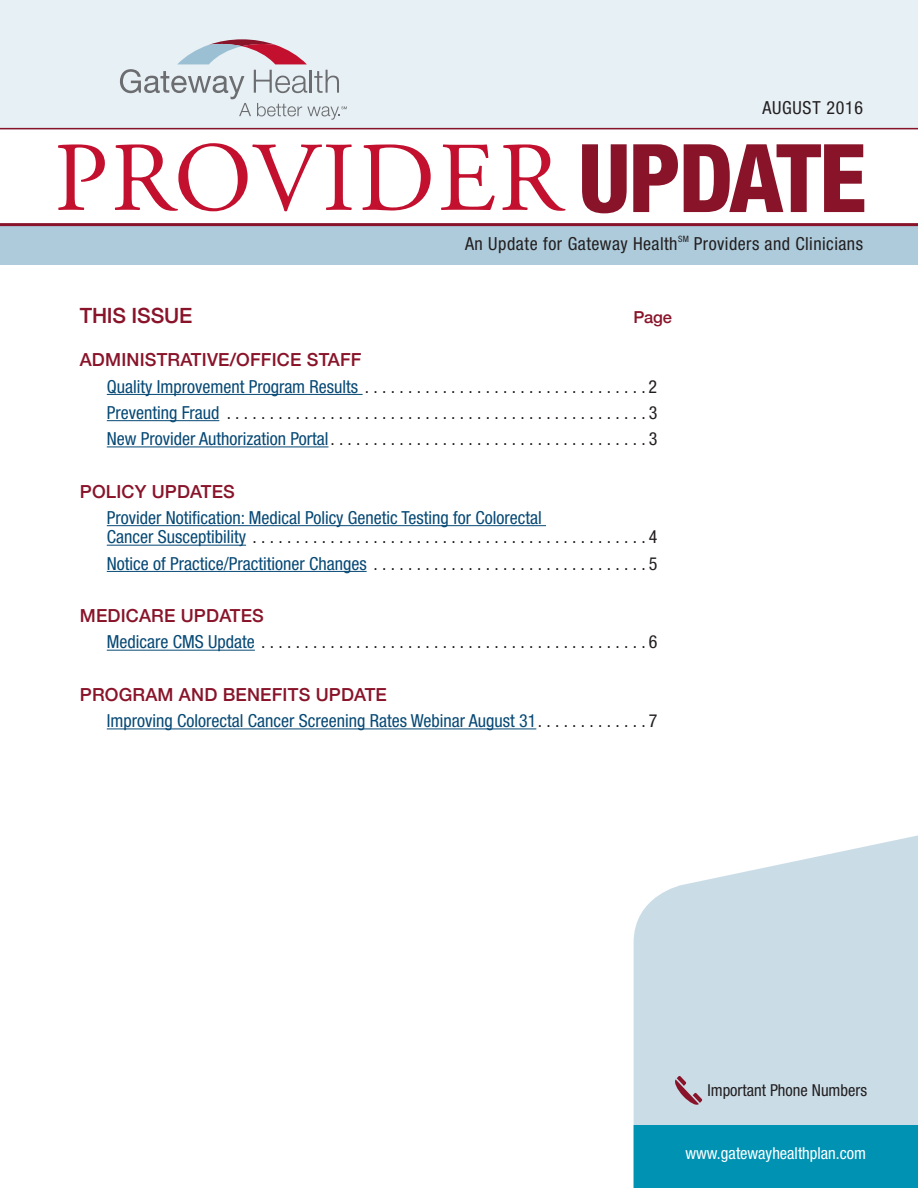
<style>
.page{position:relative;width:918px;height:1188px;background:#fff}
.page>*{position:absolute;margin:0;border:0;box-sizing:border-box;transform-origin:0 0}
.t1{font:98.4px "Adobe Garamond Pro";letter-spacing:.03em;color:#c3102f}
.t2{font:500 21px "Helvetica Neue";letter-spacing:-.01em;color:#89142a}
.t3{font:condensed 18px/26.2px "Helvetica Neue";color:#231f20}
.t4{font:condensed 18px/19.5px "Helvetica Neue";color:#074975}
.t5{font:condensed 18px "Helvetica Neue";letter-spacing:.025em;color:#231f20}
.t6{font:500 18px "Helvetica Neue";letter-spacing:.01em;color:#89142a}
.t7{font:condensed 18px "Helvetica Neue";letter-spacing:.04em;color:#231f20}
.t8{font:condensed 16.5px "Helvetica Neue";color:#fff}
.t9{font:condensed 16.5px "Helvetica Neue";color:#231f20}
.t10{font:500 16.5px "Helvetica Neue";color:#89142a}
.s1{font-family:"Helvetica Neue";font-weight:800;font-stretch:condensed;font-size:94.8px;color:#89142a}
.s2{font-weight:500;font-stretch:normal;color:#89142a}
.s3{color:#074975}
.s4{color:#231f20}
</style>
<div class="page">
<div style="left:0;top:225px;width:918px;height:40px;background:#aecbdb"></div>
<div style="left:0;top:0;width:918px;height:130px;background:#e7f0f5"></div>
<svg style="left:634px;top:835px;width:284px;height:290px;fill:#cadde7"></svg>
<div style="left:634px;top:1125px;width:284px;height:63px;background:#0092b3"></div>
<svg style="left:120px;top:39px;width:227px;height:81px"></svg>
<hr style="left:107px;top:394px;width:256px;height:1px;background:#074975">
<hr style="left:107px;top:420px;width:112px;height:1px;background:#074975">
<hr style="left:107px;top:446px;width:222px;height:1px;background:#074975">
<hr style="left:107px;top:525px;width:439px;height:1px;background:#074975">
<hr style="left:107px;top:545px;width:139px;height:1px;background:#074975">
<hr style="left:107px;top:571px;width:260px;height:1px;background:#074975">
<hr style="left:107px;top:650px;width:148px;height:1px;background:#074975">
<hr style="left:107px;top:728px;width:429px;height:1px;background:#074975">
<hr style="left:0;top:128px;width:918px;height:1px;background:#89142a">
<hr style="left:0;top:223px;width:918px;height:3px;background:#89142a">
<svg style="left:673px;top:1076px;width:29px;height:30px"></svg>
<p class="t7" style="left:762px;top:97px;width:102px">AUGUST 2016</p>
<h1 class="t1" style="left:54px;top:120px;width:814px">PROVIDER <span class="s1">UPDATE</span></h1>
<p class="t5" style="left:465px;top:233px;width:400px">An Update for Gateway Health<sup>SM</sup> Providers and Clinicians</p>
<p class="t2" style="left:80px;top:299px;width:114px">THIS ISSUE</p>
<p class="t10" style="left:633px;top:304px;width:40px">Page</p>
<p class="t3" style="left:107px;top:347px;width:552px;text-indent:-27px"><span class="s2">ADMINISTRATIVE/OFFICE STAFF<br></span><span class="s3">Quality Improvement Program Results</span> . . . . . . . . . . . . . . . . . . . . . . . . . . . . . . . . 2<br><span class="s3">Preventing Fraud</span> . . . . . . . . . . . . . . . . . . . . . . . . . . . . . . . . . . . . . . . . . . . . . . . . 3<br><span class="s3">New Provider Authorization Portal</span> . . . . . . . . . . . . . . . . . . . . . . . . . . . . . . . . . . . . 3</p>
<p class="t6" style="left:80px;top:477px;width:157px">POLICY UPDATES</p>
<p class="t4" style="left:107px;top:508px;width:552px">Provider Notification: Medical Policy Genetic Testing for Colorectal<br>Cancer Susceptibility <span class="s4">. . . . . . . . . . . . . . . . . . . . . . . . . . . . . . . . . . . . . . . . . . . . . 4</span></p>
<p class="t4" style="left:107px;top:553px;width:552px">Notice of Practice/Practitioner Changes <span class="s4">. . . . . . . . . . . . . . . . . . . . . . . . . . . . . . . 5</span></p>
<p class="t3" style="left:107px;top:602px;width:552px;text-indent:-27px"><span class="s2">MEDICARE UPDATES<br></span><span class="s3">Medicare CMS Update</span> . . . . . . . . . . . . . . . . . . . . . . . . . . . . . . . . . . . . . . . . . . . . 6</p>
<p class="t4" style="left:107px;top:681px;width:552px;line-height:26.2px;text-indent:-27px"><span class="s2">PROGRAM AND BENEFITS UPDATE<br></span>Improving Colorectal Cancer Screening Rates Webinar August 31 <span class="s4">. . . . . . . . . . . . 7</span></p>
<p class="t9" style="left:707px;top:1080px;width:161px">Important Phone Numbers</p>
<p class="t8" style="left:685px;top:1144px;width:182px">www.gatewayhealthplan.com</p>
</div>
